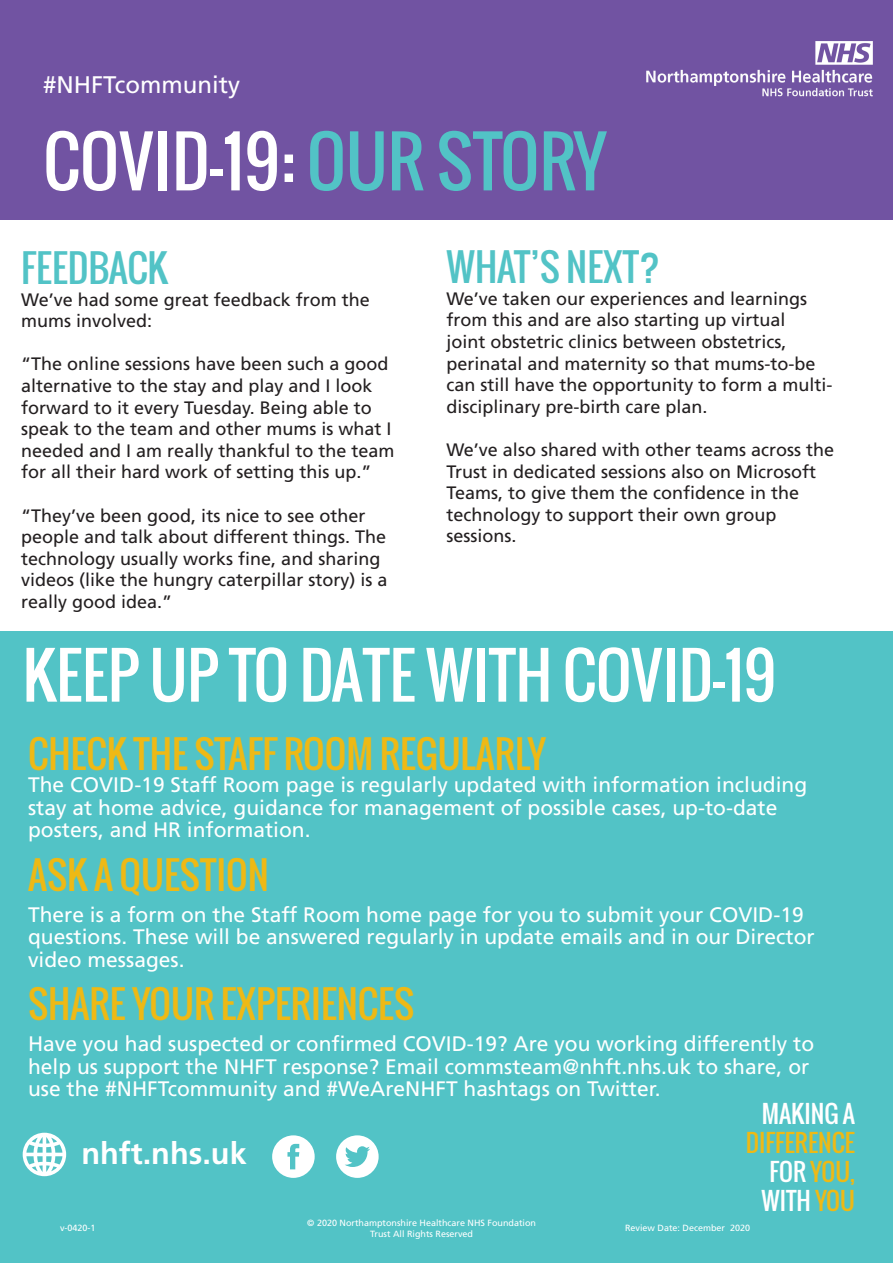
<style>
.page{position:relative;width:893px;height:1263px;background:#fff}
.page>*{position:absolute;margin:0;border:0;box-sizing:border-box;transform-origin:0 0}
.t1{font:67.5px "Oswald";letter-spacing:.005em;color:#fff}
.t2{font:61.5px "Oswald";color:#fff}
.t3{font:37.5px "Oswald";color:#eeb915}
.t4{font:37.5px "Oswald";color:#52c3c6}
.t5{font:700 30.75px "Frutiger LT Std";color:#fff}
.t6{font:24.15px/29px "Oswald";color:#eeb915;text-align:right}
.t7{font:24px "Frutiger LT Std";color:#fff}
.t8{font:21px/22.5px "Frutiger LT Std";color:#fff}
.t9{font:18px/21.6px "Frutiger LT Std";color:#231f20}
.t10{font:9px/10.8px "Frutiger LT Std";color:#fff;text-align:center}
.s1{color:#52c3c6}
.s2{color:#fff}
</style>
<div class="page">
<div style="left:0;top:0;width:893px;height:220px;background:#7153a2"></div>
<div style="left:0;top:631px;width:893px;height:632px;background:#52c3c6"></div>
<div style="left:336px;top:1135px;width:43px;height:43px;background:#fff;border-radius:50%"></div>
<svg style="left:345px;top:1146px;width:25px;height:21px"></svg>
<div style="left:272px;top:1135px;width:43px;height:43px;background:#fff;border-radius:50%"></div>
<svg style="left:287px;top:1144px;width:12px;height:25px"></svg>
<svg style="left:23px;top:1133px;width:43px;height:43px"></svg>
<img style="left:646px;top:41px;width:227px;height:56px">
<p class="t7" style="left:43px;top:71px;width:198px">#NHFTcommunity</p>
<p class="t1" style="left:43px;top:110px;width:565px">COVID-19: <span class="s1">OUR STORY</span></p>
<p class="t4" style="left:21px;top:240px;width:148px">FEEDBACK</p>
<p class="t9" style="left:21px;top:289px;width:350px">We’ve had some great feedback from the mums involved:</p>
<p class="t9" style="left:21px;top:353px;width:375px">“The online sessions have been such a good alternative to the stay and play and I look forward to it every Tuesday. Being able to speak to the team and other mums is what I needed and I am really thankful to the team for all their hard work of setting this up.”</p>
<p class="t9" style="left:21px;top:505px;width:368px">“They’ve been good, its nice to see other people and talk about different things. The technology usually works fine, and sharing videos (like the hungry caterpillar story) is a really good idea.”</p>
<p class="t4" style="left:446px;top:239px;width:215px">WHAT’S NEXT?</p>
<p class="t9" style="left:446px;top:288px;width:388px">We’ve taken our experiences and learnings from this and are also starting up virtual<br>joint obstetric clinics between obstetrics, perinatal and maternity so that mums-to-be can still have the opportunity to form a multi&shy;disciplinary pre-birth care plan.</p>
<p class="t9" style="left:446px;top:439px;width:389px">We’ve also shared with other teams across the Trust in dedicated sessions also on Microsoft Teams, to give them the confidence in the technology to support their own group sessions.</p>
<p class="t2" style="left:23px;top:629px;width:755px">KEEP UP TO DATE WITH COVID-19</p>
<p class="t3" style="left:28px;top:725px;width:519px">CHECK THE STAFF ROOM REGULARLY</p>
<p class="t8" style="left:28px;top:774px;width:781px">The COVID-19 Staff Room page is regularly updated with information including stay at home advice, guidance for management of possible cases, up-to-date posters, and HR information.</p>
<p class="t3" style="left:28px;top:846px;width:242px">ASK A QUESTION</p>
<p class="t8" style="left:28px;top:903px;width:788px">There is a form on the Staff Room home page for you to submit your COVID-19 questions. These will be answered regularly in update emails and in our Director video messages.</p>
<p class="t3" style="left:28px;top:976px;width:388px">SHARE YOUR EXPERIENCES</p>
<p class="t8" style="left:28px;top:1033px;width:788px">Have you had suspected or confirmed COVID-19? Are you working differently to help us support the NHFT response? Email commsteam@nhft.nhs.uk to share, or use the #NHFTcommunity and #WeAreNHFT hashtags on Twitter.</p>
<p class="t5" style="left:81px;top:1136px;width:167px">nhft.nhs.uk</p>
<p class="t6" style="left:746px;top:1099px;width:111px"><span class="s2">MAKING A<br></span>DIFFERENCE<br><span class="s2">FOR</span> YOU,<br><span class="s2">WITH</span> YOU</p>
<p class="t10" style="left:307px;top:1217px;width:230px">© 2020 Northamptonshire Healthcare NHS Foundation<br>Trust All Rights Reserved</p>
<p class="t10" style="left:60px;top:1223px;width:37px">v-0420-1</p>
<p class="t10" style="left:625px;top:1223px;width:127px">Review Date: December 2020</p>
</div>
